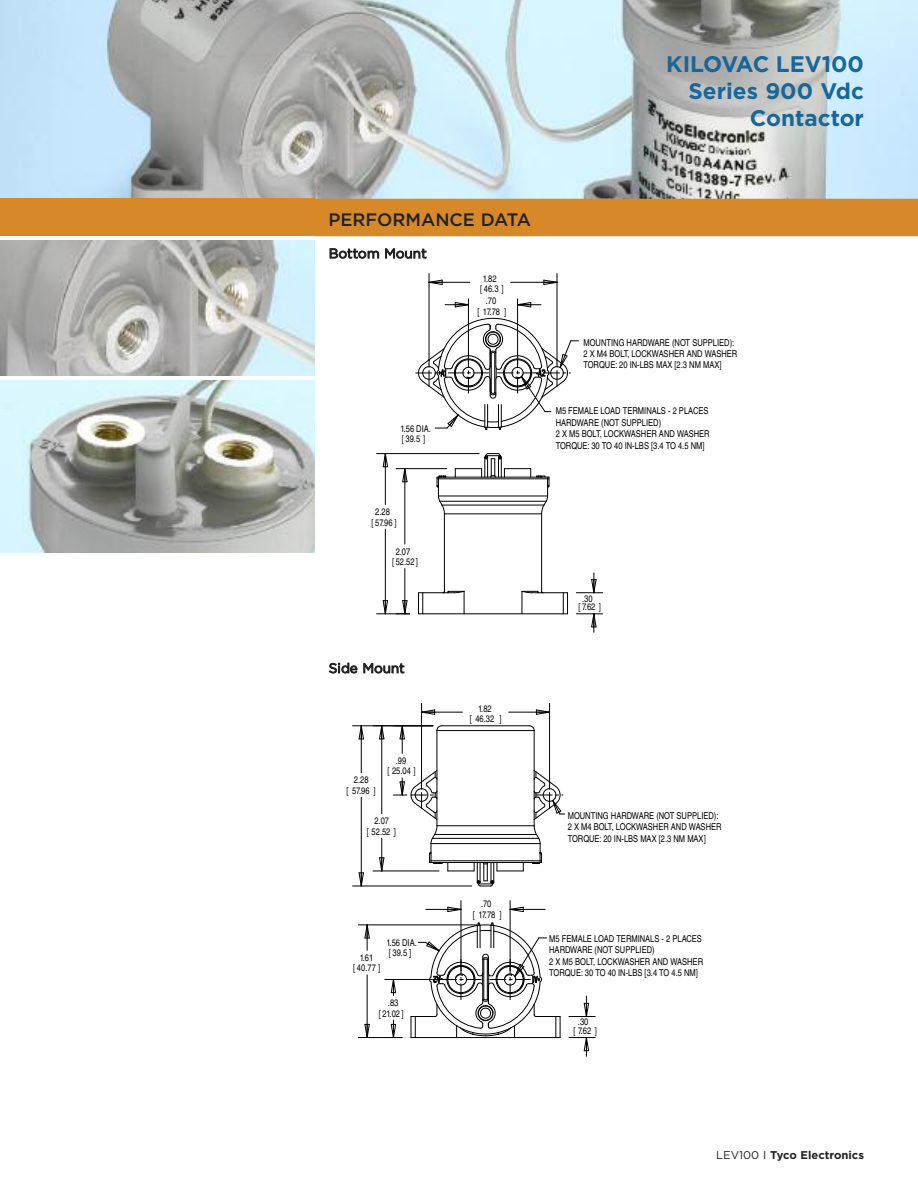
<style>
.page{position:relative;width:918px;height:1188px;background:#fff}
.page>*{position:absolute;margin:0;border:0;box-sizing:border-box;transform-origin:0 0}
.t1{font:700 22.5px/27px "Gotham";color:#196698;text-align:right}
.t2{font:500 18px "Gotham";color:#212120}
.t3{font:13.5px "Gotham";letter-spacing:-.005em;color:#212120}
.t4{font:700 11.25px "Gotham";color:#212120}
.t5{font:9.45px/10.5px "Helvetica LT Std";color:#000;text-align:center;scale:.8 1}
.s1{font-weight:400}
</style>
<div class="page">
<img style="left:0;top:0;width:918px;height:199px">
<div style="left:315px;top:199px;width:603px;height:37px;background:#d78929"></div>
<div style="left:0;top:199px;width:315px;height:37px;background:#d78929"></div>
<img style="left:0;top:241px;width:315px;height:135px">
<img style="left:0;top:380px;width:315px;height:173px">
<hr style="left:396px;top:468px;width:51px;height:1px;background:#000">
<hr style="left:405px;top:569px;width:1px;height:45px;background:#000">
<hr style="left:405px;top:469px;width:1px;height:75px;background:#000">
<svg style="left:396px;top:600px;width:14px;height:15px"></svg>
<svg style="left:402px;top:468px;width:6px;height:15px"></svg>
<hr style="left:377px;top:613px;width:33px;height:1px;background:#000">
<hr style="left:377px;top:453px;width:102px;height:1px;background:#000">
<hr style="left:385px;top:529px;width:1px;height:85px;background:#000">
<hr style="left:385px;top:454px;width:1px;height:51px;background:#000">
<svg style="left:382px;top:600px;width:6px;height:15px"></svg>
<svg style="left:382px;top:453px;width:6px;height:15px"></svg>
<svg style="left:576px;top:573px;width:27px;height:21px"></svg>
<svg style="left:576px;top:613px;width:27px;height:19px"></svg>
<hr style="left:468px;top:299px;width:1px;height:65px;background:#000">
<hr style="left:517px;top:299px;width:1px;height:65px;background:#000">
<svg style="left:445px;top:302px;width:24px;height:6px"></svg>
<svg style="left:517px;top:302px;width:24px;height:6px"></svg>
<hr style="left:429px;top:274px;width:1px;height:90px;background:#000">
<hr style="left:557px;top:274px;width:1px;height:90px;background:#000">
<hr style="left:429px;top:282px;width:41px;height:1px;background:#000">
<hr style="left:511px;top:282px;width:46px;height:1px;background:#000">
<svg style="left:428px;top:279px;width:15px;height:6px"></svg>
<svg style="left:543px;top:279px;width:15px;height:6px"></svg>
<svg style="left:418px;top:593px;width:5px;height:20px"></svg>
<hr style="left:444px;top:514px;width:1px;height:77px;background:#000">
<hr style="left:418px;top:613px;width:150px;height:1px;background:#000">
<hr style="left:531px;top:592px;width:37px;height:1px;background:#000">
<hr style="left:418px;top:592px;width:37px;height:1px;background:#000">
<hr style="left:541px;top:514px;width:1px;height:77px;background:#000">
<hr style="left:444px;top:513px;width:98px;height:1px;background:#000">
<hr style="left:442px;top:505px;width:102px;height:1px;background:#000">
<hr style="left:440px;top:501px;width:106px;height:1px;background:#000">
<hr style="left:438px;top:496px;width:110px;height:1px;background:#000">
<svg style="left:563px;top:593px;width:5px;height:21px"></svg>
<hr style="left:437px;top:478px;width:112px;height:1px;background:#000">
<hr style="left:437px;top:477px;width:112px;height:1px;background:#000">
<svg style="left:455px;top:453px;width:95px;height:62px"></svg>
<svg style="left:436px;top:476px;width:10px;height:39px"></svg>
<svg style="left:521px;top:590px;width:23px;height:24px"></svg>
<svg style="left:442px;top:590px;width:23px;height:24px"></svg>
<svg style="left:416px;top:317px;width:163px;height:113px"></svg>
<hr style="left:358px;top:1037px;width:44px;height:1px;background:#000">
<hr style="left:358px;top:925px;width:119px;height:1px;background:#000">
<hr style="left:367px;top:975px;width:1px;height:63px;background:#000">
<svg style="left:364px;top:1024px;width:6px;height:14px"></svg>
<svg style="left:364px;top:924px;width:6px;height:26px"></svg>
<svg style="left:569px;top:1037px;width:26px;height:19px"></svg>
<svg style="left:569px;top:996px;width:26px;height:21px"></svg>
<hr style="left:461px;top:901px;width:1px;height:70px;background:#000">
<hr style="left:510px;top:901px;width:1px;height:70px;background:#000">
<hr style="left:426px;top:909px;width:35px;height:1px;background:#000">
<hr style="left:510px;top:909px;width:35px;height:1px;background:#000">
<svg style="left:447px;top:906px;width:15px;height:6px"></svg>
<svg style="left:509px;top:906px;width:15px;height:6px"></svg>
<hr style="left:421px;top:703px;width:1px;height:83px;background:#000">
<hr style="left:549px;top:703px;width:1px;height:83px;background:#000">
<hr style="left:422px;top:712px;width:40px;height:1px;background:#000">
<hr style="left:509px;top:712px;width:41px;height:1px;background:#000">
<svg style="left:422px;top:709px;width:13px;height:6px"></svg>
<svg style="left:536px;top:709px;width:14px;height:6px"></svg>
<hr style="left:373px;top:871px;width:66px;height:1px;background:#000">
<hr style="left:381px;top:726px;width:1px;height:88px;background:#000">
<hr style="left:381px;top:838px;width:1px;height:33px;background:#000">
<svg style="left:379px;top:726px;width:6px;height:14px"></svg>
<svg style="left:379px;top:857px;width:6px;height:15px"></svg>
<svg style="left:399px;top:726px;width:6px;height:27px"></svg>
<hr style="left:353px;top:725px;width:80px;height:1px;background:#000">
<hr style="left:353px;top:886px;width:119px;height:1px;background:#000">
<hr style="left:361px;top:726px;width:1px;height:47px;background:#000">
<hr style="left:361px;top:797px;width:1px;height:89px;background:#000">
<svg style="left:358px;top:725px;width:6px;height:15px"></svg>
<svg style="left:358px;top:872px;width:6px;height:15px"></svg>
<hr style="left:437px;top:731px;width:1px;height:95px;background:#000">
<hr style="left:534px;top:731px;width:1px;height:95px;background:#000">
<hr style="left:430px;top:862px;width:112px;height:1px;background:#000">
<hr style="left:430px;top:860px;width:112px;height:1px;background:#000">
<hr style="left:431px;top:843px;width:109px;height:1px;background:#000">
<hr style="left:432px;top:838px;width:107px;height:1px;background:#000">
<hr style="left:435px;top:834px;width:102px;height:1px;background:#000">
<hr style="left:437px;top:825px;width:97px;height:1px;background:#000">
<hr style="left:437px;top:730px;width:97px;height:1px;background:#000">
<hr style="left:442px;top:725px;width:87px;height:1px;background:#000">
<svg style="left:436px;top:725px;width:6px;height:6px"></svg>
<svg style="left:529px;top:725px;width:6px;height:6px"></svg>
<svg style="left:385px;top:922px;width:176px;height:116px"></svg>
<svg style="left:393px;top:770px;width:131px;height:117px"></svg>
<svg style="left:532px;top:770px;width:33px;height:94px"></svg>
<h1 class="t1" style="left:666px;top:51px;width:199px">KILOVAC LEV100<br>Series 900 Vdc<br>Contactor</h1>
<h2 class="t2" style="left:328px;top:209px;width:204px">PERFORMANCE DATA</h2>
<h3 class="t3" style="left:329px;top:246px;width:100px">Bottom Mount</h3>
<p class="t5" style="left:401px;top:424px;width:39px;text-align:left">1.56 DIA. [ 39.5 ]</p>
<p class="t5" style="left:480px;top:274px;width:31px;text-align:left">1.82<br>[ 46.3 ]</p>
<p class="t5" style="left:477px;top:297px;width:38px">.70<br>[ 17.78 ]</p>
<p class="t5" style="left:583px;top:337px;width:194px;line-height:11.4px;text-align:left">MOUNTING HARDWARE (NOT SUPPLIED):<br>2 X M4 BOLT, LOCKWASHER AND WASHER<br>TORQUE: 20 IN-LBS MAX [2.3 NM MAX]</p>
<p class="t5" style="left:556px;top:406px;width:194px;line-height:11.4px;text-align:left">M5 FEMALE LOAD TERMINALS - 2 PLACES<br>HARDWARE (NOT SUPPLIED)<br>2 X M5 BOLT, LOCKWASHER AND WASHER<br>TORQUE: 30 TO 40 IN-LBS [3.4 TO 4.5 NM]</p>
<p class="t5" style="left:372px;top:507px;width:33px">2.28<br>[ 57.96 ]</p>
<p class="t5" style="left:392px;top:547px;width:34px">2.07<br>[ 52.52 ]</p>
<h3 class="t3" style="left:329px;top:660px;width:77px">Side Mount</h3>
<p class="t5" style="left:347px;top:776px;width:38px">2.28<br>[ 57.96 ]</p>
<p class="t5" style="left:387px;top:756px;width:36px">.99<br>[ 25.04 ]</p>
<p class="t5" style="left:367px;top:817px;width:38px">2.07<br>[ 52.52 ]</p>
<p class="t5" style="left:387px;top:938px;width:39px;text-align:left">1.56 DIA. [ 39.5 ]</p>
<p class="t5" style="left:353px;top:953px;width:35px">1.61<br>[ 40.77 ]</p>
<p class="t5" style="left:379px;top:998px;width:33px">.83<br>[ 21.02 ]</p>
<p class="t5" style="left:470px;top:704px;width:41px">1.82<br>[ 46.32 ]</p>
<p class="t5" style="left:473px;top:899px;width:38px">.70<br>[ 17.78 ]</p>
<p class="t5" style="left:578px;top:595px;width:29px;line-height:8.6px">.30<br>[ 7.62 ]</p>
<p class="t5" style="left:568px;top:811px;width:194px;line-height:11.4px;text-align:left">MOUNTING HARDWARE (NOT SUPPLIED):<br>2 X M4 BOLT, LOCKWASHER AND WASHER<br>TORQUE: 20 IN-LBS MAX [2.3 NM MAX]</p>
<p class="t5" style="left:549px;top:934px;width:194px;line-height:11.4px;text-align:left">M5 FEMALE LOAD TERMINALS - 2 PLACES<br>HARDWARE (NOT SUPPLIED)<br>2 X M5 BOLT, LOCKWASHER AND WASHER<br>TORQUE: 30 TO 40 IN-LBS [3.4 TO 4.5 NM]</p>
<p class="t5" style="left:573px;top:1018px;width:31px;line-height:9.6px">.30<br>[ 7.62 ]</p>
<p class="t4" style="left:716px;top:1148px;width:149px"><span class="s1">LEV100 I</span> Tyco Electronics</p>
</div>
